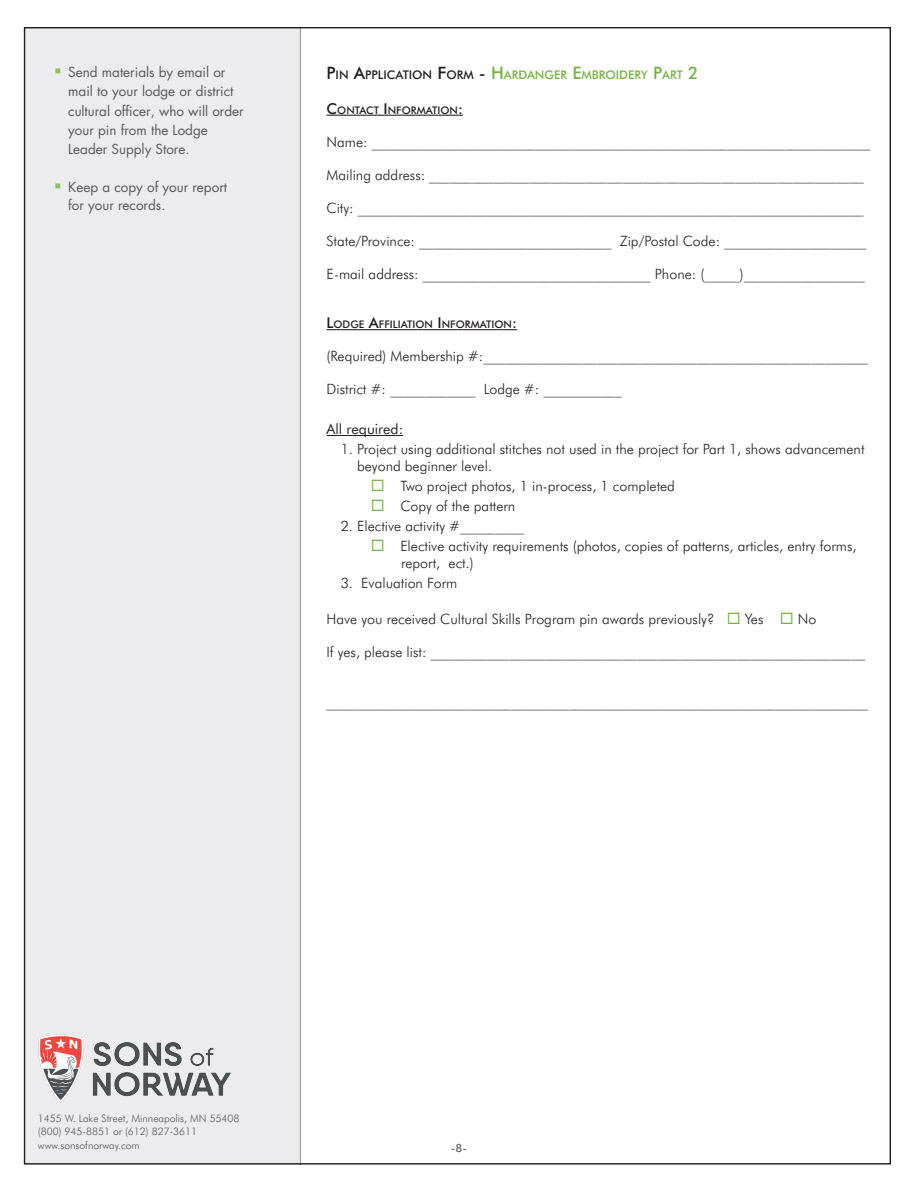
<style>
.page{position:relative;width:918px;height:1188px;background:#fff}
.page>*{position:absolute;margin:0;border:0;box-sizing:border-box;transform-origin:0 0}
.t1{font:300 14.25px/17.1px "Futura BT";color:#231f20}
.t2{font:14.25px "Futura BT";color:#231f20}
.t3{font:13.5px/19px "Futura Std";color:#57585a}
.t4{font:500 12px "Futura BT";color:#74b343}
.t5{font:500 11.4px "Futura BT";color:#6c6d70}
.t6{font:500 10.5px "Futura BT";color:#231f20}
.t7{font:300 10.35px "Futura BT";color:#57585a}
.s1{color:#8fbf63}
.s2{font-size:17.1px;color:#231f20}
.s3{color:#231f20}
.s4{font-size:17.1px}
.s5{font-size:15px}
.s6{color:#74b343}
</style>
<div class="page">
<div style="left:24px;top:27px;width:276px;height:1138px;background:#ececee"></div>
<hr style="left:300px;top:27px;width:1px;height:1137px;background:#939598">
<hr style="left:327px;top:115px;width:136px;height:1px;background:#231f20">
<hr style="left:327px;top:329px;width:190px;height:1px;background:#231f20">
<hr style="left:327px;top:435px;width:76px;height:1px;background:#231f20">
<img style="left:39px;top:1035px;width:191px;height:68px">
<p class="t3" style="left:68px;top:63px;width:177px;text-indent:-14px"><span class="s1">▪</span> Send materials by email or mail to your lodge or district cultural officer, who will order your pin from the Lodge<br>Leader Supply Store.</p>
<p class="t3" style="left:68px;top:179px;width:160px;line-height:17.9px;text-indent:-14px"><span class="s1">▪</span> Keep a copy of your report for your records.</p>
<p class="t4" style="left:327px;top:67px;width:374px"><span class="s2">P</span><span class="s3">IN</span> <span class="s2">A</span><span class="s3">PPLICATION</span> <span class="s2">F</span><span class="s3">ORM</span> <span class="s2">-</span> <span class="s4">H</span>ARDANGER <span class="s4">E</span>MBROIDERY <span class="s4">P</span>ART <span class="s4">2</span></p>
<p class="t6" style="left:327px;top:103px;width:138px"><span class="s5">C</span>ONTACT <span class="s5">I</span> NFORMATION<span class="s5">:</span></p>
<p class="t1" style="left:327px;top:133px;width:545px">Name: ______________________________________________________________________</p>
<p class="t1" style="left:327px;top:166px;width:539px">Mailing address: _____________________________________________________________</p>
<p class="t1" style="left:327px;top:199px;width:539px">City: _______________________________________________________________________</p>
<p class="t1" style="left:327px;top:232px;width:542px">State/Province: ___________________________ Zip/Postal Code: ____________________</p>
<p class="t1" style="left:327px;top:265px;width:540px">E-mail address: ________________________________ Phone: (_____)_________________</p>
<p class="t6" style="left:327px;top:318px;width:192px"><span class="s5">L</span>ODGE <span class="s5">A</span>FFILIATION <span class="s5">I</span> NFORMATION<span class="s5">:</span></p>
<p class="t1" style="left:327px;top:347px;width:543px">(Required) Membership #:______________________________________________________</p>
<p class="t1" style="left:327px;top:380px;width:297px">District #: ____________ Lodge #: ___________</p>
<p class="t2" style="left:327px;top:420px;width:78px">All required:</p>
<p class="t1" style="left:357px;top:440px;width:509px;text-indent:-16px">1. Project using additional stitches not used in the project for Part 1, shows advancement beyond beginner level.</p>
<p class="t1" style="left:371px;top:477px;width:306px"><span class="s6">◻</span> Two project photos, 1 in-process, 1 completed</p>
<p class="t1" style="left:371px;top:497px;width:146px"><span class="s6">◻</span> Copy of the pattern</p>
<p class="t1" style="left:341px;top:517px;width:185px">2. Elective activity #_________</p>
<p class="t1" style="left:401px;top:537px;width:457px;text-indent:-30px"><span class="s6">◻</span> Elective activity requirements (photos, copies of patterns, articles, entry forms, report, ect.)</p>
<p class="t1" style="left:341px;top:574px;width:118px">3. Evaluation Form</p>
<p class="t1" style="left:327px;top:611px;width:492px">Have you received Cultural Skills Program pin awards previously? <span class="s6">◻</span> Yes <span class="s6">◻</span> No</p>
<p class="t1" style="left:327px;top:644px;width:540px">If yes, please list: _____________________________________________________________</p>
<p class="t1" style="left:327px;top:693px;width:543px">____________________________________________________________________________</p>
<p class="t7" style="left:38px;top:1112px;width:203px">1455 W. Lake Street, Minneapolis, MN 55408</p>
<p class="t7" style="left:38px;top:1125px;width:161px">(800) 945-8851 or (612) 827-3611</p>
<p class="t7" style="left:38px;top:1139px;width:103px">www.sonsofnorway.com</p>
<p class="t5" style="left:451px;top:1141px;width:18px">-8-</p>
</div>
